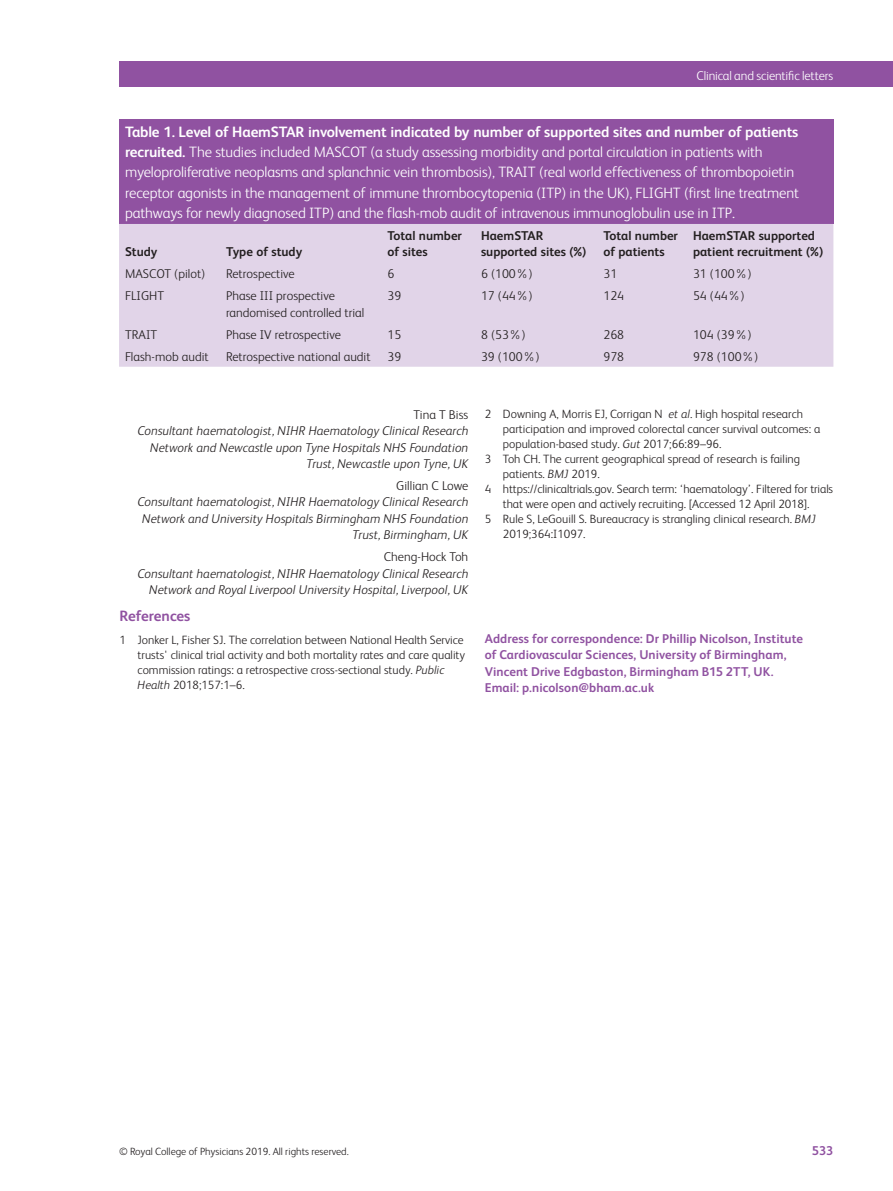
<style>
.page{position:relative;width:893px;height:1191px;background:#fff}
.page>*{position:absolute;margin:0;border:0;box-sizing:border-box;transform-origin:0 0}
.t1{font:300 15px/20.2px "FS Albert";letter-spacing:-.01em;color:#fff}
.t2{font:700 15px "FS Albert";letter-spacing:-.005em;color:#9052a1}
.t3{font:italic 300 12.75px/16.5px "FS Albert";color:#231f20;text-align:right}
.t4{font:300 12.75px/16.5px "FS Albert";color:#231f20}
.t5{font:700 12.75px/16.5px "FS Albert";letter-spacing:.005em;color:#9052a1}
.t6{font:700 12.75px/16.5px "FS Albert";color:#231f20}
.t7{font:300 12.75px "FS Albert";letter-spacing:-.01em;color:#fff}
.t8{font:300 12px/15px "FS Albert";color:#231f20}
.t9{font:300 10.5px "FS Albert";color:#231f20}
.s1{font-weight:700}
.s2{font-style:italic}
</style>
<div class="page">
<div style="left:119px;top:62px;width:774px;height:25px;background:#9052a1"></div>
<div style="left:119px;top:119px;width:714px;height:105px;background:#9052a1"></div>
<div style="left:119px;top:224px;width:714px;height:143px;background:#e1d4e8"></div>
<p class="t7" style="left:696px;top:71px;width:138px">Clinical and scientific letters</p>
<p class="t1" style="left:125px;top:123px;width:675px"><span class="s1">Table 1. Level of HaemSTAR involvement indicated by number of supported sites and number of patients recruited.</span> The studies included MASCOT (a study assessing morbidity and portal circulation in patients with myeloproliferative neoplasms and splanchnic vein thrombosis), TRAIT (real world effectiveness of thrombopoietin receptor agonists in the management of immune thrombocytopenia (ITP) in the UK), FLIGHT (first line treatment pathways for newly diagnosed ITP) and the flash-mob audit of intravenous immunoglobulin use in ITP.</p>
<p class="t6" style="left:125px;top:245px;width:34px">Study</p>
<p class="t6" style="left:226px;top:245px;width:78px">Type of study</p>
<p class="t6" style="left:387px;top:228px;width:76px">Total number of sites</p>
<p class="t6" style="left:481px;top:228px;width:107px">HaemSTAR supported sites (%)</p>
<p class="t6" style="left:603px;top:228px;width:76px">Total number of patients</p>
<p class="t6" style="left:693px;top:228px;width:132px">HaemSTAR supported patient recruitment (%)</p>
<p class="t4" style="left:125px;top:267px;width:82px">MASCOT (pilot)</p>
<p class="t4" style="left:226px;top:267px;width:70px">Retrospective</p>
<p class="t4" style="left:387px;top:267px;width:8px">6</p>
<p class="t4" style="left:481px;top:267px;width:53px">6 (100%)</p>
<p class="t4" style="left:603px;top:267px;width:15px">31</p>
<p class="t4" style="left:693px;top:267px;width:60px">31 (100%)</p>
<p class="t4" style="left:125px;top:289px;width:41px">FLIGHT</p>
<p class="t4" style="left:226px;top:289px;width:140px">Phase III prospective randomised controlled trial</p>
<p class="t4" style="left:387px;top:289px;width:15px">39</p>
<p class="t4" style="left:481px;top:289px;width:53px">17 (44%)</p>
<p class="t4" style="left:603px;top:289px;width:22px">124</p>
<p class="t4" style="left:693px;top:289px;width:53px">54 (44%)</p>
<p class="t4" style="left:125px;top:327px;width:34px">TRAIT</p>
<p class="t4" style="left:226px;top:327px;width:116px">Phase IV retrospective</p>
<p class="t4" style="left:387px;top:327px;width:15px">15</p>
<p class="t4" style="left:481px;top:327px;width:46px">8 (53%)</p>
<p class="t4" style="left:603px;top:327px;width:22px">268</p>
<p class="t4" style="left:693px;top:327px;width:60px">104 (39%)</p>
<p class="t4" style="left:125px;top:349px;width:85px">Flash-mob audit</p>
<p class="t4" style="left:226px;top:349px;width:146px">Retrospective national audit</p>
<p class="t4" style="left:387px;top:349px;width:15px">39</p>
<p class="t4" style="left:481px;top:349px;width:60px">39 (100%)</p>
<p class="t4" style="left:603px;top:349px;width:22px">978</p>
<p class="t4" style="left:693px;top:349px;width:67px">978 (100%)</p>
<p class="t4" style="left:413px;top:407px;width:56px">Tina T Biss</p>
<p class="t3" style="left:138px;top:424px;width:332px">Consultant haematologist, NIHR Haematology Clinical Research<br>Network and Newcastle upon Tyne Hospitals NHS Foundation<br>Trust, Newcastle upon Tyne, UK</p>
<p class="t4" style="left:396px;top:479px;width:74px">Gillian C Lowe</p>
<p class="t3" style="left:138px;top:495px;width:332px">Consultant haematologist, NIHR Haematology Clinical Research<br>Network and University Hospitals Birmingham NHS Foundation<br>Trust, Birmingham, UK</p>
<p class="t4" style="left:384px;top:550px;width:86px">Cheng-Hock Toh</p>
<p class="t3" style="left:138px;top:566px;width:332px">Consultant haematologist, NIHR Haematology Clinical Research<br>Network and Royal Liverpool University Hospital, Liverpool, UK</p>
<p class="t2" style="left:120px;top:609px;width:72px">References</p>
<p class="t8" style="left:138px;top:634px;width:329px;text-indent:-18px">1 Jonker L , Fisher SJ . The correlation between National Health Service trusts' clinical trial activity and both mortality rates and care quality commission ratings: a retrospective cross-sectional study . <span class="s2">Public Health</span> 2018 ; 157 : 1 – 6 .</p>
<p class="t8" style="left:485px;top:408px;width:320px">2 Downing A , Morris EJ , Corrigan N <span class="s2">et al</span> . High hospital research</p>
<p class="t8" style="left:503px;top:423px;width:319px">participation and improved colorectal cancer survival outcomes: a</p>
<p class="t8" style="left:503px;top:438px;width:220px">population-based study . <span class="s2">Gut</span> 2017 ; 66 : 89 – 96 .</p>
<p class="t8" style="left:485px;top:453px;width:317px">3 Toh CH. The current geographical spread of research is failing</p>
<p class="t8" style="left:503px;top:468px;width:98px">patients . <span class="s2">BMJ</span> 2019 .</p>
<p class="t8" style="left:485px;top:483px;width:350px">4 https://clinicaltrials.gov . Search term: ‘haematology’. Filtered for trials</p>
<p class="t8" style="left:503px;top:498px;width:308px">that were open and actively recruiting . [Accessed 12 April 2018] .</p>
<p class="t8" style="left:485px;top:513px;width:332px">5 Rule S , LeGouill S. Bureaucracy is strangling clinical research . <span class="s2">BMJ</span></p>
<p class="t8" style="left:503px;top:528px;width:84px">2019 ; 364 : I1097 .</p>
<p class="t5" style="left:485px;top:631px;width:320px">Address for correspondence: Dr Phillip Nicolson, Institute of Cardiovascular Sciences, University of Birmingham, Vincent Drive Edgbaston, Birmingham B15 2TT, UK.<br>Email: p.nicolson@bham.ac.uk</p>
<p class="t9" style="left:119px;top:1147px;width:231px">© Royal College of Physicians 2019. All rights reserved.</p>
<p class="t5" style="left:812px;top:1143px;width:23px">533</p>
</div>
